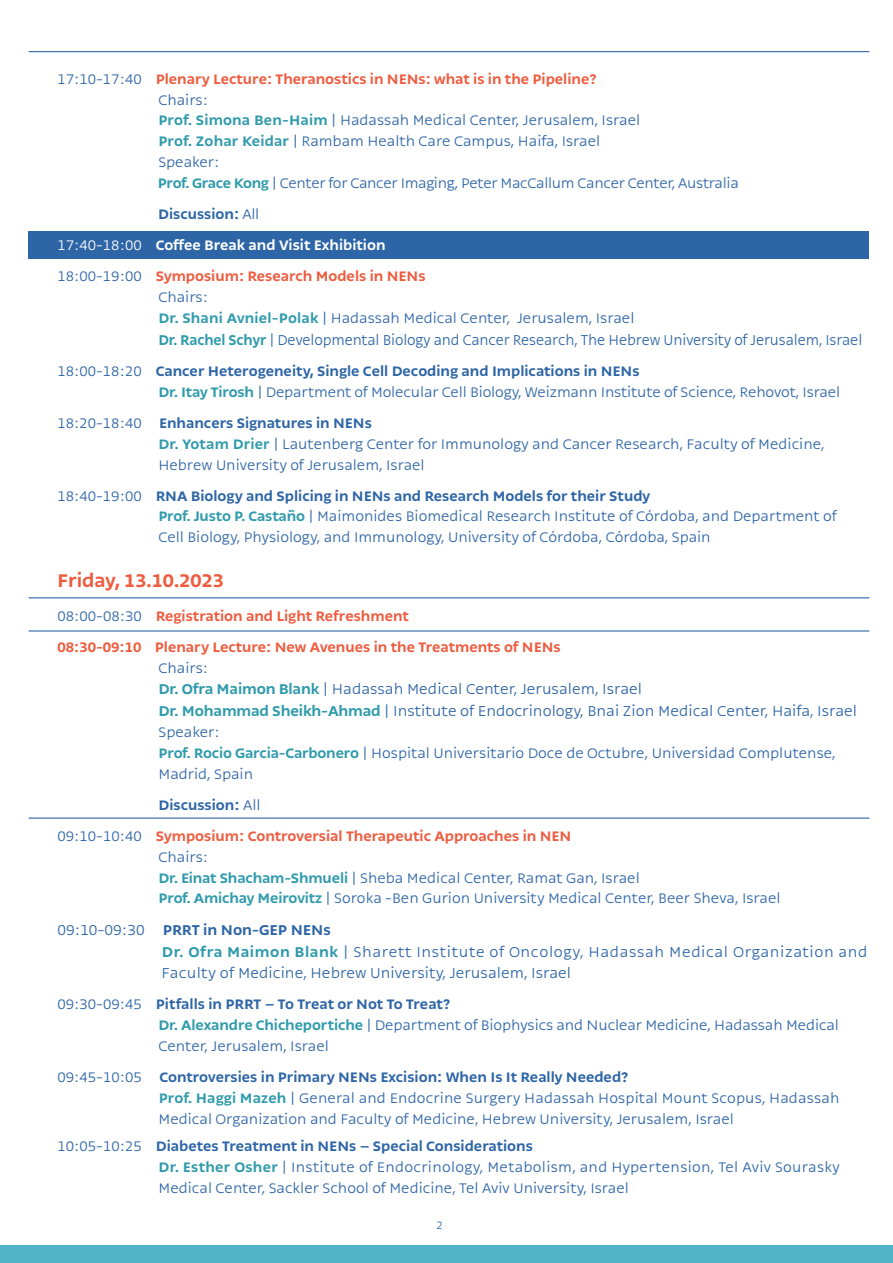
<style>
.page{position:relative;width:893px;height:1263px;background:#fff}
.page>*{position:absolute;margin:0;border:0;box-sizing:border-box;transform-origin:0 0}
.t1{font:500 23.25px "MAX";color:#ee5c3f}
.t2{font:300 18px/21.6px "MAX";letter-spacing:.035em;color:#2d65a6}
.t3{font:300 18px/21.6px "MAX";color:#2d65a6}
.t4{font:300 18px "MAX";color:#2d65a6;scale:.94 1}
.t5{font:300 17.4px/20.9px "MAX";color:#2d65a6}
.t6{font:500 17.4px/31px "MAX";color:#ee5c3f}
.t7{font:300 13.5px "MAX";color:#2d65a6}
.s1{font-weight:500;color:#ee5c3f}
.s2{font-weight:500;color:#309bac}
.s3{color:#2d65a6}
.s4{font-weight:300;color:#2d65a6}
.s5{font-weight:300;color:#fff}
.s6{color:#fff}
.s7{font-weight:500}
.s8{font-weight:500;color:#2e9aac}
</style>
<div class="page">
<div style="left:29px;top:231px;width:840px;height:28px;background:#2d65a6"></div>
<hr style="left:29px;top:51px;width:840px;height:1px;background:#2d65a6">
<hr style="left:29px;top:597px;width:840px;height:1px;background:#2d65a6">
<hr style="left:29px;top:630px;width:840px;height:1px;background:#2d65a6">
<hr style="left:29px;top:817px;width:840px;height:2px;background:#2d65a6">
<div style="left:0;top:1246px;width:893px;height:17px;background:#51b3c7"></div>
<p class="t5" style="left:158px;top:69px;width:582px;text-indent:-101px">17:10-17:40 <span class="s1">Plenary Lecture: Theranostics in NENs: what is in the Pipeline?<br></span>Chairs:<br><span class="s2">Prof. Simona Ben-Haim</span> | Hadassah Medical Center, Jerusalem, Israel<br><span class="s2">Prof. Zohar Keidar</span> | Rambam Health Care Campus, Haifa, Israel<br>Speaker:<br><span class="s2">Prof. Grace Kong</span> | Center for Cancer Imaging, Peter MacCallum Cancer Center, Australia</p>
<p class="t6" style="left:57px;top:199px;width:370px;text-indent:101px"><span class="s3">Discussion:</span> <span class="s4">All<br></span><span class="s5">17:40-18:00</span> <span class="s6">Coffee Break and Visit Exhibition<br></span><span class="s4">18:00-19:00</span> Symposium: Research Models in NENs</p>
<p class="t5" style="left:158px;top:287px;width:478px">Chairs:<br><span class="s2">Dr. Shani Avniel-Polak</span> | Hadassah Medical Center, Jerusalem, Israel</p>
<p class="t4" style="left:158px;top:330px;width:750px"><span class="s2">Dr. Rachel Schyr</span> | Developmental Biology and Cancer Research, The Hebrew University of Jerusalem, Israel</p>
<p class="t5" style="left:158px;top:361px;width:683px;text-indent:-101px">18:00-18:20 <span class="s7">Cancer Heterogeneity, Single Cell Decoding and Implications in NENs<br></span><span class="s2">Dr. Itay Tirosh</span> | Department of Molecular Cell Biology, Weizmann Institute of Science, Rehovot, Israel</p>
<p class="t5" style="left:158px;top:413px;width:668px;text-indent:-101px">18:20-18:40 <span class="s7">Enhancers Signatures in NENs<br></span><span class="s2">Dr. Yotam Drier</span> | Lautenberg Center for Immunology and Cancer Research, Faculty of Medicine,<br>Hebrew University of Jerusalem, Israel</p>
<p class="t5" style="left:158px;top:485px;width:680px;text-indent:-101px">18:40-19:00 <span class="s7">RNA Biology and Splicing in NENs and Research Models for their Study<br></span><span class="s2">Prof. Justo P. Castaño</span> | Maimonides Biomedical Research Institute of Córdoba, and Department of<br>Cell Biology, Physiology, and Immunology, University of Córdoba, Córdoba, Spain</p>
<h1 class="t1" style="left:58px;top:568px;width:168px">Friday, 13.10.2023</h1>
<p class="t6" style="left:58px;top:601px;width:505px"><span class="s4">08:00-08:30</span> Registration and Light Refreshment<br>08:30-09:10 Plenary Lecture: New Avenues in the Treatments of NENs</p>
<p class="t5" style="left:159px;top:658px;width:51px">Chairs:</p>
<p class="t3" style="left:159px;top:679px;width:700px"><span class="s8">Dr. Ofra Maimon Blank</span> | Hadassah Medical Center, Jerusalem, Israel<br><span class="s2">Dr. Mohammad Sheikh-Ahmad</span> | Institute of Endocrinology, Bnai Zion Medical Center, Haifa, Israel</p>
<p class="t5" style="left:159px;top:722px;width:679px">Speaker:<br><span class="s2">Prof. Rocio Garcia-Carbonero</span> | Hospital Universitario Doce de Octubre, Universidad Complutense,<br>Madrid, Spain</p>
<p class="t6" style="left:58px;top:790px;width:515px;text-indent:101px"><span class="s3">Discussion:</span> <span class="s4">All<br>09:10-10:40</span> Symposium: Controversial Therapeutic Approaches in NEN</p>
<p class="t5" style="left:159px;top:846px;width:624px">Chairs:<br><span class="s2">Dr. Einat Shacham-Shmueli</span> | Sheba Medical Center, Ramat Gan, Israel<br><span class="s2">Prof. Amichay Meirovitz</span> | Soroka -Ben Gurion University Medical Center, Beer Sheva, Israel</p>
<p class="t2" style="left:162px;top:919px;width:708px;text-indent:-104px">09:10-09:30 <span class="s7">PRRT in Non-GEP NENs<br></span><span class="s8">Dr. Ofra Maimon Blank</span> | Sharett Institute of Oncology, Hadassah Medical Organization and<br>Faculty of Medicine, Hebrew University, Jerusalem, Israel</p>
<p class="t5" style="left:159px;top:994px;width:682px;text-indent:-101px">09:30-09:45 <span class="s7">Pitfalls in PRRT – To Treat or Not To Treat?<br></span><span class="s2">Dr. Alexandre Chicheportiche</span> | Department of Biophysics and Nuclear Medicine, Hadassah Medical<br>Center, Jerusalem, Israel</p>
<p class="t5" style="left:159px;top:1067px;width:682px;text-indent:-101px">09:45-10:05 <span class="s7">Controversies in Primary NENs Excision: When Is It Really Needed?<br></span><span class="s2">Prof. Haggi Mazeh</span> | General and Endocrine Surgery Hadassah Hospital Mount Scopus, Hadassah<br>Medical Organization and Faculty of Medicine, Hebrew University, Jerusalem, Israel</p>
<p class="t5" style="left:159px;top:1136px;width:683px;text-indent:-101px">10:05-10:25 <span class="s7">Diabetes Treatment in NENs – Special Considerations<br></span><span class="s2">Dr. Esther Osher</span> | Institute of Endocrinology, Metabolism, and Hypertension, Tel Aviv Sourasky<br>Medical Center, Sackler School of Medicine, Tel Aviv University, Israel</p>
<p class="t7" style="left:436px;top:1218px;width:8px">2</p>
</div>
